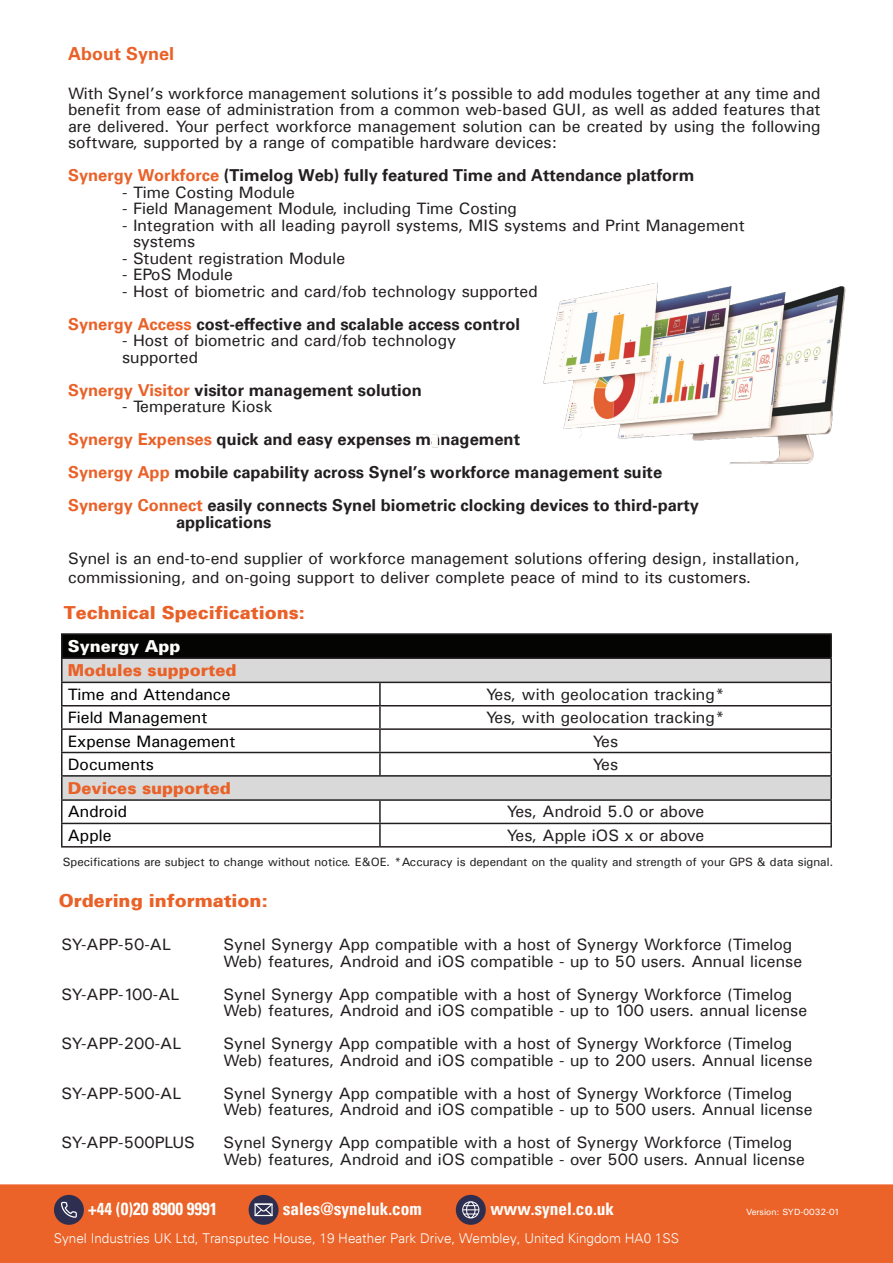
<style>
.page{position:relative;width:893px;height:1263px;background:#fff}
.page>*{position:absolute;margin:0;border:0;box-sizing:border-box;transform-origin:0 0}
.t1{font:900 18px "Univers 75";color:#ea6128}
.t2{font:700 18px "Univers";color:#ea6128}
.t3{font:700 condensed 17.25px "Univers";color:#fff}
.t4{font:16.5px/16.5px "Univers";color:#231f20}
.t5{font:700 16.5px/16.5px "Univers";color:#231f20}
.t6{font:16.5px "Univers";color:#000}
.t7{font:900 16.5px "Univers 75";color:#ea6128}
.t8{font:900 16.5px "Univers 75";color:#fff}
.t9{font:300 13.5px "Univers";color:#fff}
.t10{font:12px "Univers";color:#231f20}
.t11{font:9px "Univers";color:#fff}
.s1{color:#ea6128}
</style>
<div class="page">
<div style="left:0;top:1184px;width:893px;height:79px;background:#eb6328"></div>
<div style="left:54px;top:1195px;width:30px;height:30px;background:#2e2f50;border-radius:50%"></div>
<svg style="left:61px;top:1202px;width:16px;height:16px"></svg>
<div style="left:456px;top:1195px;width:30px;height:30px;background:#2e2f50;border-radius:50%"></div>
<svg style="left:462px;top:1201px;width:17px;height:17px"></svg>
<div style="left:249px;top:1195px;width:30px;height:30px;background:#2e2f50;border-radius:50%"></div>
<svg style="left:255px;top:1203px;width:18px;height:13px"></svg>
<div style="left:62px;top:634px;width:769px;height:24px;background:#040503"></div>
<div style="left:62px;top:658px;width:769px;height:24px;background:#d8d9d8"></div>
<svg style="left:63px;top:683px;width:316px;height:142px"></svg>
<div style="left:62px;top:776px;width:769px;height:24px;background:#d8d9d8"></div>
<hr style="left:61px;top:633px;width:319px;height:2px;background:#231f20">
<hr style="left:61px;top:635px;width:2px;height:22px;background:#231f20">
<hr style="left:380px;top:633px;width:452px;height:2px;background:#231f20">
<hr style="left:830px;top:635px;width:2px;height:22px;background:#231f20">
<hr style="left:61px;top:657px;width:319px;height:2px;background:#231f20">
<hr style="left:61px;top:659px;width:2px;height:23px;background:#231f20">
<hr style="left:380px;top:657px;width:452px;height:2px;background:#231f20">
<hr style="left:830px;top:659px;width:2px;height:23px;background:#231f20">
<hr style="left:380px;top:682px;width:452px;height:1px;background:#231f20">
<hr style="left:830px;top:683px;width:2px;height:22px;background:#231f20">
<hr style="left:380px;top:705px;width:452px;height:1px;background:#231f20">
<hr style="left:830px;top:706px;width:2px;height:22px;background:#231f20">
<hr style="left:61px;top:728px;width:319px;height:2px;background:#231f20">
<hr style="left:380px;top:728px;width:452px;height:2px;background:#231f20">
<hr style="left:830px;top:730px;width:2px;height:22px;background:#231f20">
<hr style="left:61px;top:752px;width:319px;height:1px;background:#231f20">
<hr style="left:380px;top:752px;width:452px;height:1px;background:#231f20">
<hr style="left:830px;top:753px;width:2px;height:22px;background:#231f20">
<hr style="left:61px;top:775px;width:319px;height:2px;background:#231f20">
<hr style="left:61px;top:777px;width:2px;height:22px;background:#231f20">
<hr style="left:380px;top:775px;width:452px;height:2px;background:#231f20">
<hr style="left:830px;top:777px;width:2px;height:22px;background:#231f20">
<hr style="left:61px;top:799px;width:319px;height:2px;background:#231f20">
<hr style="left:61px;top:801px;width:2px;height:22px;background:#231f20">
<hr style="left:380px;top:799px;width:452px;height:2px;background:#231f20">
<hr style="left:379px;top:801px;width:2px;height:22px;background:#231f20">
<hr style="left:830px;top:801px;width:2px;height:22px;background:#231f20">
<hr style="left:61px;top:823px;width:319px;height:1px;background:#231f20">
<hr style="left:61px;top:824px;width:2px;height:22px;background:#231f20">
<hr style="left:380px;top:823px;width:452px;height:1px;background:#231f20">
<hr style="left:379px;top:824px;width:2px;height:22px;background:#231f20">
<hr style="left:830px;top:824px;width:2px;height:22px;background:#231f20">
<hr style="left:61px;top:846px;width:319px;height:1px;background:#231f20">
<hr style="left:380px;top:846px;width:452px;height:1px;background:#231f20">
<hr style="left:61px;top:682px;width:319px;height:1px;background:#231f20">
<hr style="left:61px;top:683px;width:2px;height:22px;background:#231f20">
<hr style="left:379px;top:683px;width:2px;height:22px;background:#231f20">
<hr style="left:61px;top:705px;width:319px;height:1px;background:#231f20">
<hr style="left:61px;top:706px;width:2px;height:22px;background:#231f20">
<hr style="left:379px;top:706px;width:2px;height:22px;background:#231f20">
<hr style="left:61px;top:730px;width:2px;height:22px;background:#231f20">
<hr style="left:379px;top:730px;width:2px;height:22px;background:#231f20">
<hr style="left:61px;top:753px;width:2px;height:22px;background:#231f20">
<hr style="left:379px;top:753px;width:2px;height:22px;background:#231f20">
<img style="left:432px;top:282px;width:414px;height:183px">
<p class="t2" style="left:68px;top:43px;width:108px">About Synel</p>
<p class="t4" style="left:68px;top:84px;width:754px;text-align:justify">With Synel’s workforce management solutions it’s possible to add modules together at any time and benefit from ease of administration from a common web-based GUI, as well as added features that are delivered. Your perfect workforce management solution can be created by using the following software, supported by a range of compatible hardware devices:</p>
<p class="t5" style="left:68px;top:167px;width:628px"><span class="s1">Synergy Workforce</span> (Timelog Web) fully featured Time and Attendance platform</p>
<p class="t4" style="left:122px;top:183px;width:174px">- Time Costing Module</p>
<p class="t4" style="left:122px;top:200px;width:397px">- Field Management Module, including Time Costing</p>
<p class="t4" style="left:133px;top:216px;width:613px;text-indent:-11px">- Integration with all leading payroll systems, MIS systems and Print Management systems</p>
<p class="t4" style="left:122px;top:249px;width:225px">- Student registration Module</p>
<p class="t4" style="left:122px;top:266px;width:112px">- EPoS Module</p>
<p class="t4" style="left:122px;top:282px;width:417px">- Host of biometric and card/fob technology supported</p>
<p class="t5" style="left:68px;top:316px;width:454px"><span class="s1">Synergy Access</span> cost-effective and scalable access control</p>
<p class="t4" style="left:122px;top:332px;width:336px">- Host of biometric and card/fob technology</p>
<p class="t4" style="left:122px;top:348px;width:78px">supported</p>
<p class="t5" style="left:68px;top:382px;width:355px"><span class="s1">Synergy Visitor</span> visitor management solution</p>
<p class="t4" style="left:122px;top:398px;width:152px">- Temperature Kiosk</p>
<p class="t5" style="left:68px;top:431px;width:454px"><span class="s1">Synergy Expenses</span> quick and easy expenses management</p>
<p class="t5" style="left:68px;top:464px;width:596px"><span class="s1">Synergy App</span> mobile capability across Synel’s workforce management suite</p>
<p class="t5" style="left:176px;top:497px;width:524px;text-indent:-108px"><span class="s1">Synergy Connect</span> easily connects Synel biometric clocking devices to third-party applications</p>
<p class="t4" style="left:68px;top:548px;width:733px;line-height:19.5px">Synel is an end-to-end supplier of workforce management solutions offering design, installation, commissioning, and on-going support to deliver complete peace of mind to its customers.</p>
<p class="t1" style="left:64px;top:602px;width:242px">Technical Specifications:</p>
<p class="t8" style="left:68px;top:636px;width:114px">Synergy App</p>
<p class="t7" style="left:68px;top:660px;width:170px">Modules supported</p>
<p class="t6" style="left:68px;top:684px;width:164px">Time and Attendance</p>
<p class="t4" style="left:486px;top:686px;width:241px">Yes, with geolocation tracking*</p>
<p class="t6" style="left:68px;top:707px;width:141px">Field Management</p>
<p class="t4" style="left:486px;top:709px;width:241px">Yes, with geolocation tracking*</p>
<p class="t6" style="left:68px;top:730px;width:169px">Expense Management</p>
<p class="t4" style="left:593px;top:732px;width:27px">Yes</p>
<p class="t6" style="left:68px;top:754px;width:88px">Documents</p>
<p class="t4" style="left:593px;top:756px;width:27px">Yes</p>
<p class="t7" style="left:68px;top:778px;width:165px">Devices supported</p>
<p class="t6" style="left:68px;top:801px;width:61px">Android</p>
<p class="t4" style="left:507px;top:803px;width:199px">Yes, Android 5.0 or above</p>
<p class="t6" style="left:68px;top:825px;width:45px">Apple</p>
<p class="t4" style="left:507px;top:827px;width:199px">Yes, Apple iOS x or above</p>
<p class="t10" style="left:63px;top:854px;width:772px">Specifications are subject to change without notice. E&amp;OE. *Accuracy is dependant on the quality and strength of your GPS &amp; data signal.</p>
<p class="t1" style="left:59px;top:890px;width:210px">Ordering information:</p>
<p class="t4" style="left:62px;top:936px;width:111px">SY-APP-50-AL</p>
<p class="t4" style="left:224px;top:936px;width:580px">Synel Synergy App compatible with a host of Synergy Workforce (Timelog<br>Web) features, Android and iOS compatible - up to 50 users. Annual license</p>
<p class="t4" style="left:62px;top:985px;width:119px">SY-APP-100-AL</p>
<p class="t4" style="left:224px;top:985px;width:585px">Synel Synergy App compatible with a host of Synergy Workforce (Timelog<br>Web) features, Android and iOS compatible - up to 100 users. annual license</p>
<p class="t4" style="left:62px;top:1035px;width:121px">SY-APP-200-AL</p>
<p class="t4" style="left:224px;top:1035px;width:570px">Synel Synergy App compatible with a host of Synergy Workforce (Timelog</p>
<p class="t4" style="left:224px;top:1051px;width:590px">Web) features, Android and iOS compatible - up to 200 users. Annual license</p>
<p class="t4" style="left:62px;top:1084px;width:121px">SY-APP-500-AL</p>
<p class="t4" style="left:224px;top:1084px;width:570px">Synel Synergy App compatible with a host of Synergy Workforce (Timelog</p>
<p class="t4" style="left:224px;top:1101px;width:590px">Web) features, Android and iOS compatible - up to 500 users. Annual license</p>
<p class="t4" style="left:62px;top:1134px;width:135px">SY-APP-500PLUS</p>
<p class="t4" style="left:224px;top:1134px;width:570px">Synel Synergy App compatible with a host of Synergy Workforce (Timelog</p>
<p class="t4" style="left:224px;top:1150px;width:583px">Web) features, Android and iOS compatible - over 500 users. Annual license</p>
<p class="t3" style="left:88px;top:1198px;width:131px">+44 (0)20 8900 9991</p>
<p class="t3" style="left:283px;top:1198px;width:141px">sales@syneluk.com</p>
<p class="t3" style="left:491px;top:1198px;width:125px">www.synel.co.uk</p>
<p class="t9" style="left:54px;top:1230px;width:626px">Synel Industries UK Ltd, Transputec House, 19 Heather Park Drive, Wembley, United Kingdom HA0 1SS</p>
<p class="t11" style="left:746px;top:1206px;width:95px">Version: SYD-0032-01</p>
</div>
